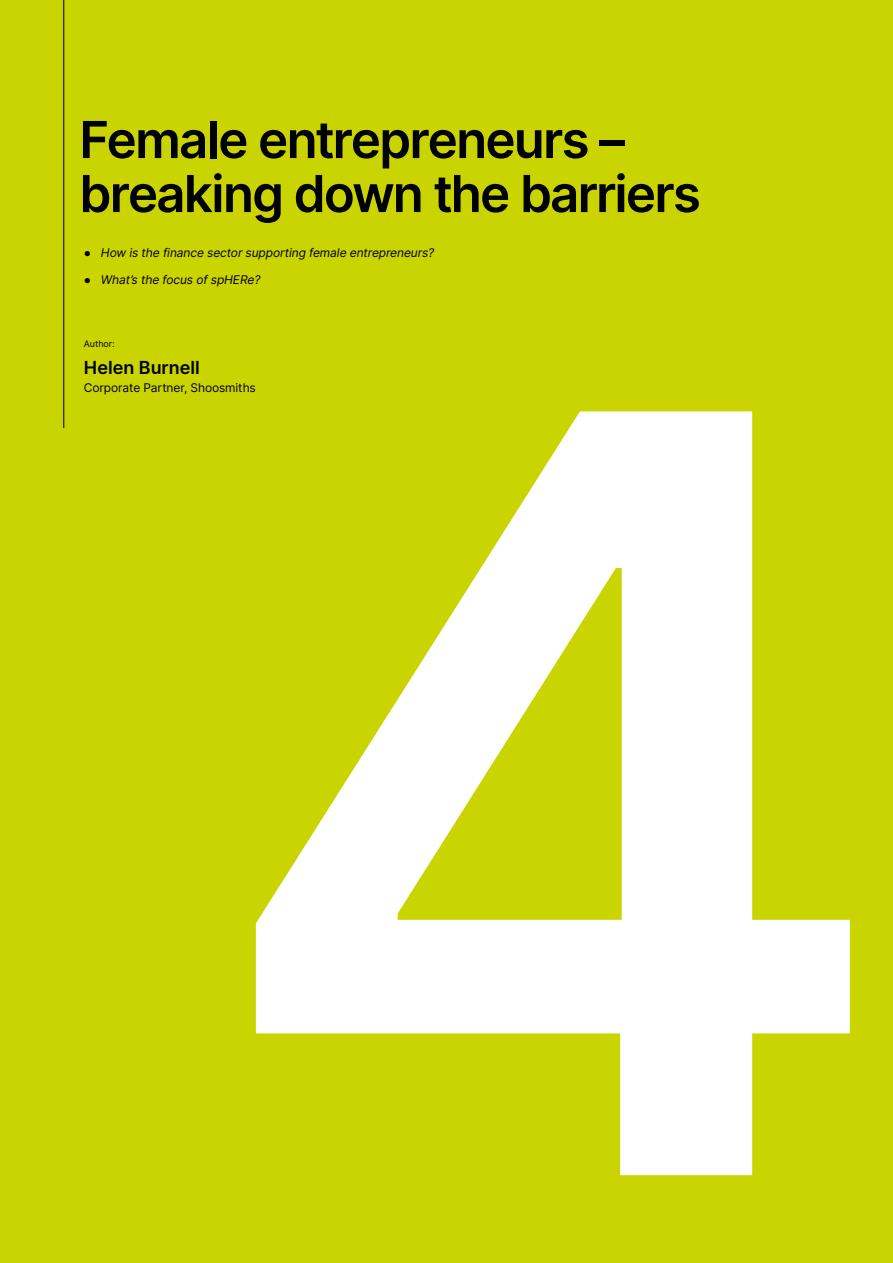
<style>
.page{position:relative;width:893px;height:1263px;background:#cad400}
.page>*{position:absolute;margin:0;border:0;box-sizing:border-box;transform-origin:0 0}
.t1{font:600 1050px "Inter";color:#fff}
.t2{font:600 51px/54px "Inter";letter-spacing:-.035em;color:#000}
.t3{font:600 18px "Inter";color:#000}
.t4{font:italic 12px "Inter";letter-spacing:-.01em;color:#000}
.t5{font:12px "Inter";letter-spacing:-.01em;color:#000}
.t6{font:9px "Inter";letter-spacing:-.01em;color:#000}
.s1{font-family:"Arial";font-weight:700;font-style:normal}
</style>
<div class="page">
<hr style="left:63px;top:0;width:1px;height:428px;background:#000">
<h2 class="t2" style="left:79px;top:111px;width:623px">Female entrepreneurs – breaking down the barriers</h2>
<p class="t4" style="left:84px;top:244px;width:352px"><span class="s1">●</span> How is the finance sector supporting female entrepreneurs?</p>
<p class="t4" style="left:84px;top:271px;width:178px"><span class="s1">●</span> What’s the focus of spHERe?</p>
<p class="t6" style="left:84px;top:337px;width:32px">Author:</p>
<h3 class="t3" style="left:84px;top:354px;width:117px">Helen Burnell</h3>
<p class="t5" style="left:84px;top:379px;width:173px">Corporate Partner, Shoosmiths</p>
<h1 class="t1" style="left:202px;top:29px;width:701px">4</h1>
</div>
